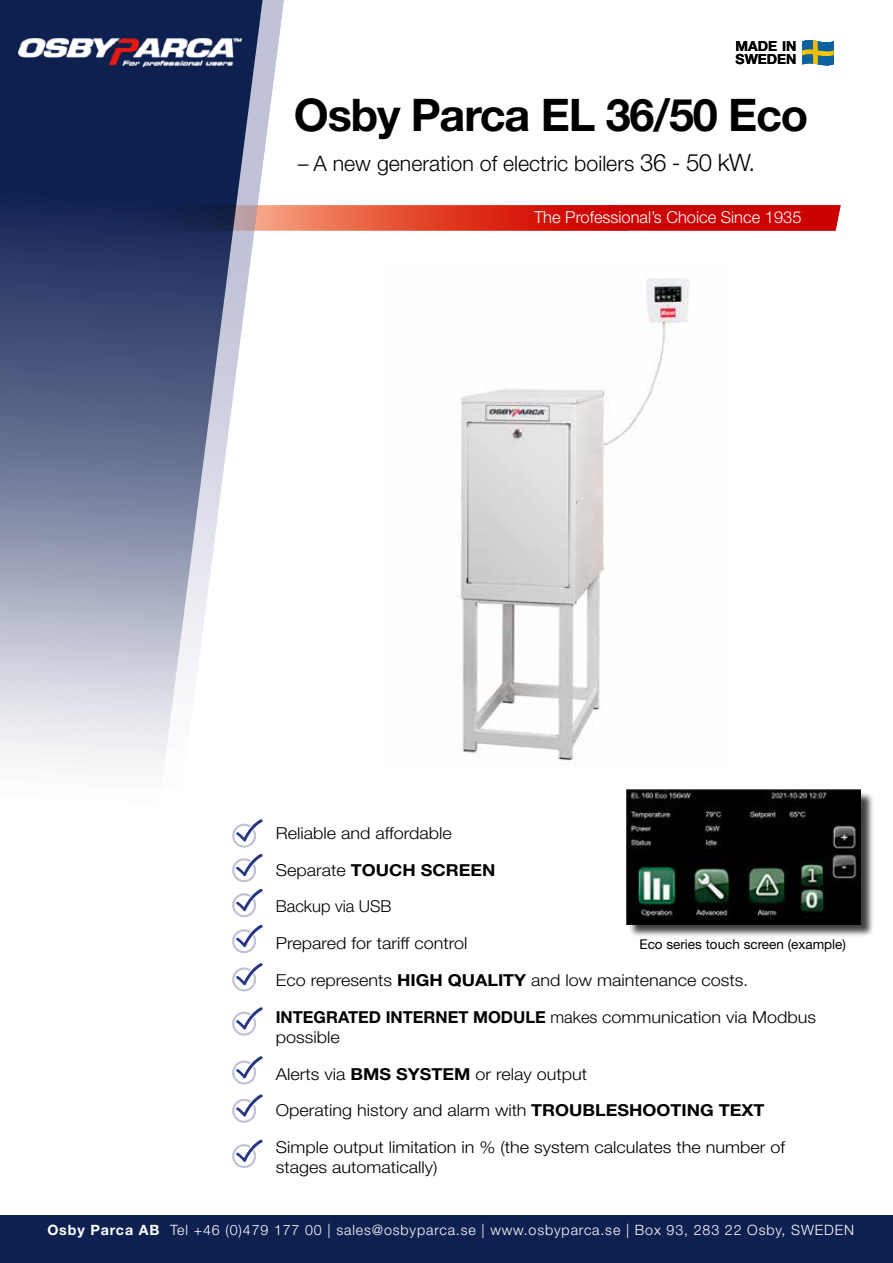
<style>
.page{position:relative;width:893px;height:1263px;background:#fff}
.page>*{position:absolute;margin:0;border:0;box-sizing:border-box;transform-origin:0 0}
.t1{font:700 45px "Helvetica Neue LT Std";letter-spacing:-.025em;color:#000}
.t2{font:300 21.3px "Helvetica Neue LT Std";color:#000}
.t3{font:300 16.5px/19.8px "Helvetica Neue LT Std";color:#000;scale:1.09 1}
.t4{font:300 16.5px/19.8px "Helvetica Neue LT Std";color:#000}
.t5{font:300 16.5px "Helvetica Neue LT Std";color:#fff}
.t6{font:700 16.5px "Helvetica Neue LT Std";color:#000;scale:1.09 1}
.t7{font:300 14.25px "Helvetica Neue LT Std";letter-spacing:.06em;color:#fff}
.t8{font:700 13.95px/13.5px "Helvetica Neue LT Std";color:#000}
.t9{font:13.5px "Helvetica Neue LT Std";color:#000}
.s1{font-size:24px}
.s2{font-weight:300}
.s3{font-weight:700}
</style>
<div class="page">
<img style="left:460px;top:278px;width:229px;height:487px">
<div style="left:232px;top:1144px;width:24px;height:24px;border:2px solid #c0c2d8;border-radius:50%"></div>
<svg style="left:235px;top:1139px;width:28px;height:25px"></svg>
<div style="left:232px;top:1099px;width:24px;height:24px;border:2px solid #c0c2d8;border-radius:50%"></div>
<svg style="left:235px;top:1094px;width:28px;height:24px"></svg>
<div style="left:232px;top:1060px;width:24px;height:24px;border:2px solid #c0c2d8;border-radius:50%"></div>
<svg style="left:235px;top:1055px;width:28px;height:25px"></svg>
<div style="left:232px;top:967px;width:24px;height:24px;border:2px solid #c0c2d8;border-radius:50%"></div>
<svg style="left:235px;top:962px;width:28px;height:25px"></svg>
<div style="left:232px;top:1012px;width:24px;height:24px;border:2px solid #c0c2d8;border-radius:50%"></div>
<svg style="left:235px;top:1006px;width:28px;height:25px"></svg>
<div style="left:232px;top:929px;width:24px;height:24px;border:2px solid #c0c2d8;border-radius:50%"></div>
<svg style="left:235px;top:925px;width:28px;height:24px"></svg>
<div style="left:0;top:1215px;width:893px;height:48px;background:#0e2050"></div>
<svg style="left:263px;top:0;width:21px;height:162px"></svg>
<svg style="left:0;top:0;width:263px;height:925px"></svg>
<svg style="left:802px;top:40px;width:32px;height:26px"></svg>
<img style="left:18px;top:38px;width:223px;height:28px">
<svg style="left:137px;top:205px;width:704px;height:26px;background:#bc2f2a"></svg>
<div style="left:628px;top:791px;width:246px;height:147px;background:#000;opacity:.75"></div>
<img style="left:627px;top:790px;width:233px;height:134px">
<p class="t8" style="left:736px;top:38px;width:62px">MADE IN<br>SWEDEN</p>
<h1 class="t1" style="left:294px;top:87px;width:516px">Osby Parca EL 36/50 Eco</h1>
<p class="t2" style="left:298px;top:150px;width:459px">– A new generation of electric boilers <span class="s1">36 - 50 kW.</span></p>
<p class="t5" style="left:598px;top:207px;width:209px">Pannor för proffs sedan 1935</p>
<p class="t5" style="left:534px;top:207px;width:269px">The Professional’s Choice Since 1935</p>
<p class="t3" style="left:276px;top:823px;width:163px">Reliable and affordable</p>
<p class="t6" style="left:276px;top:859px;width:203px"><span class="s2">Separate</span> TOUCH SCREEN</p>
<p class="t4" style="left:276px;top:896px;width:117px">Backup via USB</p>
<p class="t3" style="left:276px;top:933px;width:177px">Prepared for tariff control</p>
<p class="t3" style="left:276px;top:970px;width:435px">Eco represents <span class="s3">HIGH QUALITY</span> and low maintenance costs.</p>
<p class="t4" style="left:276px;top:1007px;width:542px"><span class="s3">INTEGRATED INTERNET MODULE</span> makes communication via Modbus possible</p>
<p class="t3" style="left:276px;top:1063px;width:287px">Alerts via <span class="s3">BMS SYSTEM</span> or relay output</p>
<p class="t3" style="left:276px;top:1100px;width:450px">Operating history and alarm with <span class="s3">TROUBLESHOOTING TEXT</span></p>
<p class="t3" style="left:276px;top:1137px;width:469px">Simple output limitation in % (the system calculates the number of stages automatically)</p>
<p class="t9" style="left:639px;top:937px;width:208px">Eco series touch screen (example)</p>
<p class="t7" style="left:47px;top:1221px;width:808px"><span class="s3">Osby Parca AB</span> Tel +46 (0)479 177 00 | sales@osbyparca.se | www.osbyparca.se | Box 93, 283 22 Osby, SWEDEN</p>
<p class="t7" style="left:63px;top:1221px;width:777px"><span class="s3">Osby Parca</span> Tel +46 (0)479 177 00 | sales@osbyparca.se | www.osbyparca.se | Box 93, 283 22 Osby, SWEDEN</p>
</div>
